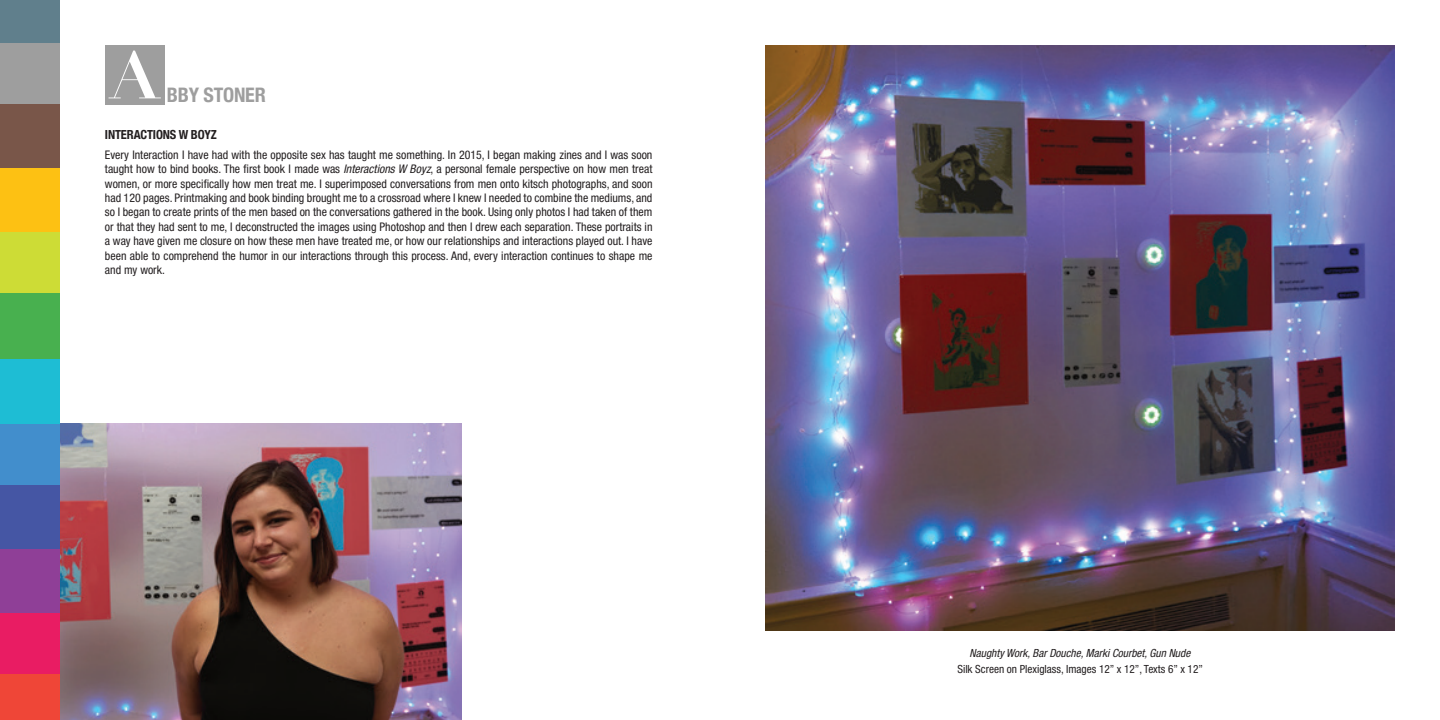
<style>
.page{position:relative;width:1440px;height:720px;background:#fff}
.page>*{position:absolute;margin:0;border:0;box-sizing:border-box;transform-origin:0 0}
.t1{font:700 64.62px "Didot";color:#fff}
.t2{font:700 condensed 20px "Helvetica Neue";letter-spacing:-.01em;color:#9e9e9e}
.t3{font:700 condensed 12.5px "Helvetica Neue";letter-spacing:-.01em;color:#231f20}
.t4{font:condensed 11.88px/14.4px "Helvetica Neue";color:#231f20;text-align:justify}
.t5{font:condensed 11.25px "Helvetica Neue";color:#231f20}
.t6{font:italic condensed 11.25px "Helvetica Neue";color:#231f20}
.s1{font-style:italic}
</style>
<div class="page">
<img style="left:59px;top:424px;width:402px;height:296px">
<div style="left:0;top:549px;width:59px;height:64px;background:#8f3f97"></div>
<div style="left:0;top:484px;width:59px;height:65px;background:#4556a4"></div>
<div style="left:0;top:293px;width:59px;height:66px;background:#48b04f"></div>
<div style="left:0;top:104px;width:59px;height:64px;background:#795649"></div>
<div style="left:0;top:43px;width:59px;height:61px;background:#9e9e9e"></div>
<div style="left:0;top:0;width:59px;height:43px;background:#607f8c"></div>
<div style="left:0;top:168px;width:59px;height:64px;background:#fdc113"></div>
<div style="left:0;top:232px;width:59px;height:61px;background:#cddc36"></div>
<div style="left:0;top:424px;width:59px;height:60px;background:#428ecc"></div>
<div style="left:0;top:359px;width:59px;height:65px;background:#1ebdd4"></div>
<div style="left:0;top:674px;width:59px;height:46px;background:#ef4637"></div>
<div style="left:105px;top:46px;width:59px;height:59px;background:#9e9e9e"></div>
<div style="left:0;top:613px;width:59px;height:61px;background:#e91c63"></div>
<img style="left:765px;top:45px;width:630px;height:585px">
<p class="t1" style="left:110px;top:35px;width:51px">A</p>
<p class="t2" style="left:167px;top:78px;width:100px">BBY STONER</p>
<p class="t3" style="left:105px;top:124px;width:113px">INTERACTIONS W BOYZ</p>
<p class="t4" style="left:105px;top:148px;width:549px">Every Interaction I have had with the opposite sex has taught me something. In 2015, I began making zines and I was soon taught how to bind books. The first book I made was <span class="s1">Interactions W Boyz</span>, a personal female perspective on how men treat women, or more specifically how men treat me. I superimposed conversations from men onto kitsch photographs, and soon had 120 pages. Printmaking and book binding brought me to a crossroad where I knew I needed to combine the mediums, and so I began to create prints of the men based on the conversations gathered in the book. Using only photos I had taken of them or that they had sent to me, I deconstructed the images using Photoshop and then I drew each separation. These portraits in a way have given me closure on how these men have treated me, or how our relationships and interactions played out. I have been able to comprehend the humor in our interactions through this process. And, every interaction continues to shape me and my work.</p>
<p class="t6" style="left:970px;top:646px;width:222px">Naughty Work, Bar Douche, Marki Courbet, Gun Nude</p>
<p class="t5" style="left:957px;top:662px;width:247px">Silk Screen on Plexiglass, Images 12” x 12”, Texts 6” x 12”</p>
</div>
